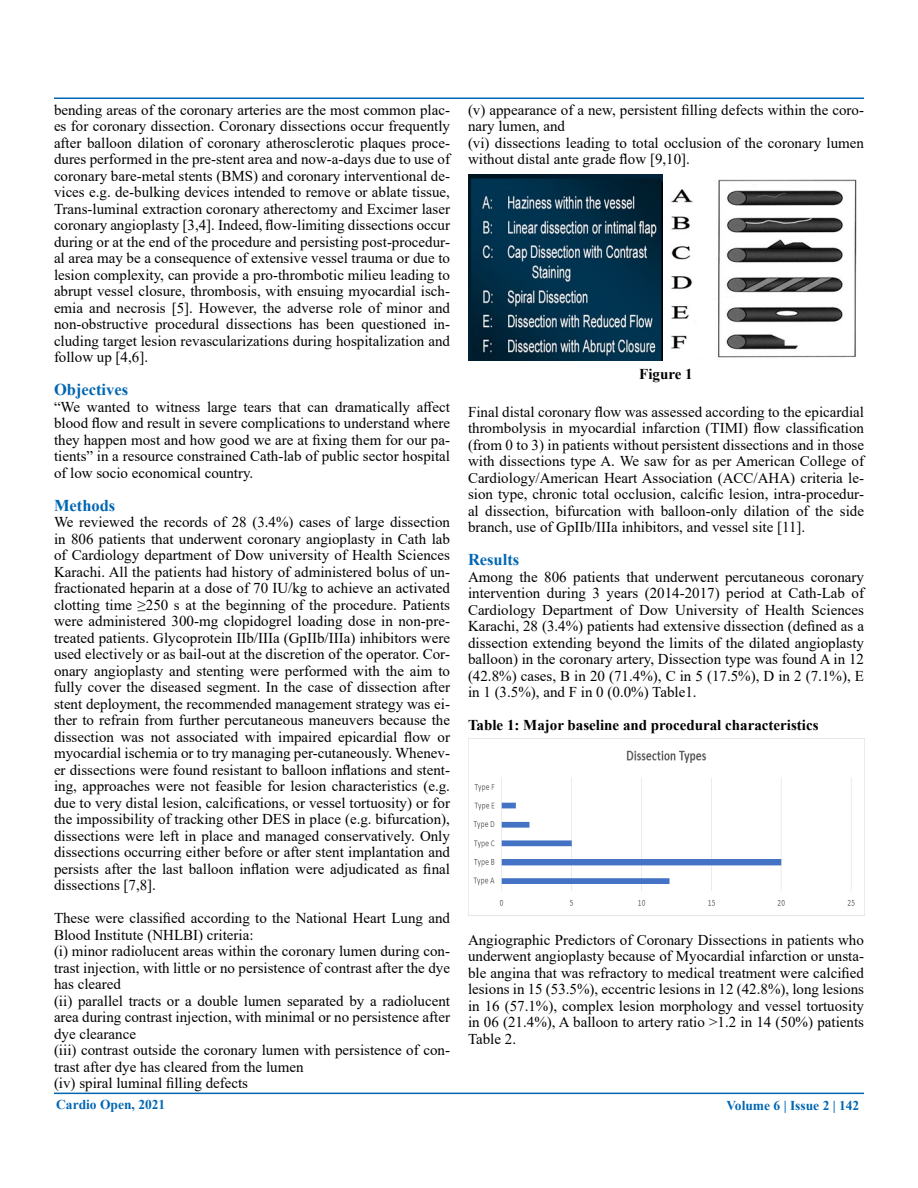
<style>
.page{position:relative;width:918px;height:1188px;background:#fff}
.page>*{position:absolute;margin:0;border:0;box-sizing:border-box;transform-origin:0 0}
.t1{font:700 16.5px "Times New Roman";color:#0066b3}
.t2{font:15px/16.5px "Times New Roman";color:#000;text-align:justify}
.t3{font:700 15px "Times New Roman";color:#000}
.t4{font:700 13.5px "Times New Roman";color:#0066b3}
</style>
<div class="page">
<hr style="left:54px;top:98px;width:810px;height:1px;background:#0066b3">
<hr style="left:54px;top:1093px;width:810px;height:1px;background:#0066b3">
<img style="left:468px;top:174px;width:194px;height:187px">
<img style="left:671px;top:179px;width:186px;height:179px">
<img style="left:468px;top:738px;width:397px;height:177px">
<p class="t2" style="left:54px;top:101px;width:398px">bending areas of the coronary arteries are the most common plac&shy;es for coronary dissection. Coronary dissections occur frequently after balloon dilation of coronary atherosclerotic plaques proce&shy;dures performed in the pre-stent area and now-a-days due to use of coronary bare-metal stents (BMS) and coronary interventional de&shy;vices e.g. de-bulking devices intended to remove or ablate tissue, Trans-luminal extraction coronary atherectomy and Excimer laser coronary angioplasty [3,4]. Indeed, flow-limiting dissections occur during or at the end of the procedure and persisting post-procedur&shy;al area may be a consequence of extensive vessel trauma or due to lesion complexity, can provide a pro-thrombotic milieu leading to abrupt vessel closure, thrombosis, with ensuing myocardial isch&shy;emia and necrosis [5]. However, the adverse role of minor and non-obstructive procedural dissections has been questioned in&shy;cluding target lesion revascularizations during hospitalization and follow up [4,6].</p>
<p class="t1" style="left:54px;top:378px;width:76px">Objectives</p>
<p class="t2" style="left:54px;top:398px;width:398px">“We wanted to witness large tears that can dramatically affect blood flow and result in severe complications to understand where they happen most and how good we are at fixing them for our pa&shy;tients” in a resource constrained Cath-lab of public sector hospital of low socio economical country.</p>
<p class="t1" style="left:54px;top:493px;width:63px">Methods</p>
<p class="t2" style="left:54px;top:514px;width:398px">We reviewed the records of 28 (3.4%) cases of large dissection in 806 patients that underwent coronary angioplasty in Cath lab of Cardiology department of Dow university of Health Sciences Karachi. All the patients had history of administered bolus of un&shy;fractionated heparin at a dose of 70 IU/kg to achieve an activated clotting time ≥250 s at the beginning of the procedure. Patients were administered 300-mg clopidogrel loading dose in non-pre&shy;treated patients. Glycoprotein IIb/IIIa (GpIIb/IIIa) inhibitors were used electively or as bail-out at the discretion of the operator. Cor&shy;onary angioplasty and stenting were performed with the aim to fully cover the diseased segment. In the case of dissection after stent deployment, the recommended management strategy was ei&shy;ther to refrain from further percutaneous maneuvers because the dissection was not associated with impaired epicardial flow or myocardial ischemia or to try managing per-cutaneously. Whenev&shy;er dissections were found resistant to balloon inflations and stent&shy;ing, approaches were not feasible for lesion characteristics (e.g. due to very distal lesion, calcifications, or vessel tortuosity) or for the impossibility of tracking other DES in place (e.g. bifurcation), dissections were left in place and managed conservatively. Only dissections occurring either before or after stent implantation and persists after the last balloon inflation were adjudicated as final dissections [7,8].</p>
<p class="t2" style="left:54px;top:910px;width:398px;text-align:left">These were classified according to the National Heart Lung and Blood Institute (NHLBI) criteria:<br>(i) minor radiolucent areas within the coronary lumen during con&shy;trast injection, with little or no persistence of contrast after the dye has cleared<br>(ii) parallel tracts or a double lumen separated by a radiolucent area during contrast injection, with minimal or no persistence after dye clearance<br>(iii) contrast outside the coronary lumen with persistence of con&shy;trast after dye has cleared from the lumen<br>(iv) spiral luminal filling defects</p>
<p class="t2" style="left:468px;top:101px;width:398px;text-align:left">(v) appearance of a new, persistent filling defects within the coro&shy;nary lumen, and<br>(vi) dissections leading to total occlusion of the coronary lumen without distal ante grade flow [9,10].</p>
<p class="t3" style="left:639px;top:363px;width:55px">Figure 1</p>
<p class="t2" style="left:468px;top:403px;width:398px">Final distal coronary flow was assessed according to the epicardial thrombolysis in myocardial infarction (TIMI) flow classification (from 0 to 3) in patients without persistent dissections and in those with dissections type A. We saw for as per American College of Cardiology/American Heart Association (ACC/AHA) criteria le&shy;sion type, chronic total occlusion, calcific lesion, intra-procedur&shy;al dissection, bifurcation with balloon-only dilation of the side branch, use of GpIIb/IIIa inhibitors, and vessel site [11].</p>
<p class="t1" style="left:468px;top:548px;width:53px">Results</p>
<p class="t2" style="left:468px;top:568px;width:398px">Among the 806 patients that underwent percutaneous coronary intervention during 3 years (2014-2017) period at Cath-Lab of Cardiology Department of Dow University of Health Sciences Karachi, 28 (3.4%) patients had extensive dissection (defined as a dissection extending beyond the limits of the dilated angioplasty balloon) in the coronary artery, Dissection type was found A in 12 (42.8%) cases, B in 20 (71.4%), C in 5 (17.5%), D in 2 (7.1%), E in 1 (3.5%), and F in 0 (0.0%) Table1.</p>
<p class="t3" style="left:468px;top:715px;width:352px">Table 1: Major baseline and procedural characteristics</p>
<p class="t2" style="left:468px;top:931px;width:398px">Angiographic Predictors of Coronary Dissections in patients who underwent angioplasty because of Myocardial infarction or unsta&shy;ble angina that was refractory to medical treatment were calcified lesions in 15 (53.5%), eccentric lesions in 12 (42.8%), long lesions in 16 (57.1%), complex lesion morphology and vessel tortuosity in 06 (21.4%), A balloon to artery ratio &gt;1.2 in 14 (50%) patients Table 2.</p>
<p class="t4" style="left:56px;top:1095px;width:111px">Cardio Open, 2021</p>
<p class="t4" style="left:726px;top:1096px;width:134px">Volume 6 | Issue 2 | 142</p>
</div>
